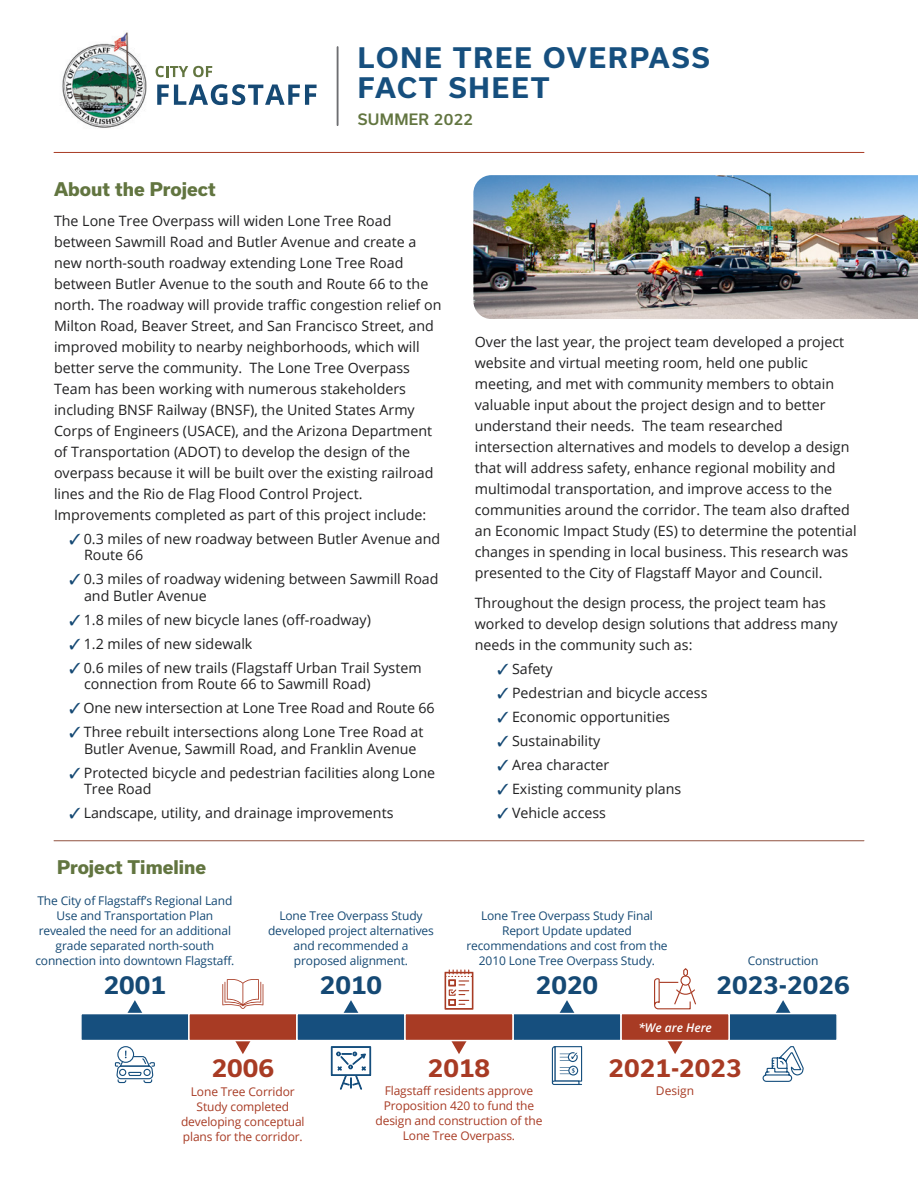
<style>
.page{position:relative;width:918px;height:1188px;background:#fff}
.page>*{position:absolute;margin:0;border:0;box-sizing:border-box;transform-origin:0 0}
.t1{font:700 27px/30px "Usual";letter-spacing:.075em;color:#164f7e}
.t2{font:700 24px "Usual";color:#154974}
.t3{font:700 24px "Usual";color:#a83b24}
.t4{font:800 18px "Usual";color:#627540}
.t5{font:500 15px "Usual";letter-spacing:.02em;color:#627540}
.t6{font:14.25px/21px "Open Sans";color:#202021}
.t7{font:12px/15px "Open Sans";letter-spacing:-.01em;color:#154974;text-align:center}
.t8{font:12px/15px "Open Sans";letter-spacing:-.01em;color:#a83b24;text-align:center}
.t9{font:italic 600 12px "Open Sans";color:#fff}
.s1{color:#154974}
</style>
<div class="page">
<svg style="left:235px;top:1041px;width:16px;height:13px"></svg>
<svg style="left:451px;top:1041px;width:16px;height:13px"></svg>
<svg style="left:667px;top:1041px;width:16px;height:13px"></svg>
<svg style="left:127px;top:1000px;width:16px;height:13px"></svg>
<svg style="left:343px;top:1000px;width:16px;height:13px"></svg>
<svg style="left:559px;top:1000px;width:16px;height:13px"></svg>
<svg style="left:775px;top:1000px;width:16px;height:13px"></svg>
<div style="left:80px;top:1013px;width:110px;height:28px;background:#164f7e;border:2px solid #fff"></div>
<div style="left:188px;top:1013px;width:110px;height:28px;background:#a83b24;border:2px solid #fff"></div>
<div style="left:296px;top:1013px;width:110px;height:28px;background:#164f7e;border:2px solid #fff"></div>
<div style="left:512px;top:1013px;width:110px;height:28px;background:#164f7e;border:2px solid #fff"></div>
<div style="left:728px;top:1013px;width:110px;height:28px;background:#164f7e;border:2px solid #fff"></div>
<div style="left:404px;top:1013px;width:110px;height:28px;background:#a83b24;border:2px solid #fff"></div>
<div style="left:620px;top:1013px;width:110px;height:28px;background:#a83b24;border:2px solid #fff"></div>
<hr style="left:54px;top:152px;width:810px;height:1px;background:#a83b24">
<hr style="left:54px;top:840px;width:810px;height:1px;background:#915240">
<div style="left:117px;top:1046px;width:17px;height:17px;border:1px solid #164f7e;border-radius:50%"></div>
<svg style="left:114px;top:1051px;width:41px;height:33px"></svg>
<svg style="left:654px;top:968px;width:42px;height:42px"></svg>
<svg style="left:444px;top:970px;width:30px;height:40px"></svg>
<svg style="left:762px;top:1046px;width:42px;height:36px"></svg>
<svg style="left:331px;top:1046px;width:40px;height:44px"></svg>
<svg style="left:222px;top:979px;width:41px;height:30px"></svg>
<svg style="left:551px;top:1046px;width:32px;height:39px"></svg>
<img style="left:62px;top:32px;width:85px;height:96px">
<svg style="left:156px;top:66px;width:56px;height:11px"></svg>
<svg style="left:157px;top:84px;width:160px;height:21px"></svg>
<hr style="left:337px;top:47px;width:2px;height:78px;background:#6d6e71">
<img style="left:473px;top:175px;width:445px;height:144px">
<h1 class="t1" style="left:358px;top:43px;width:353px">LONE TREE OVERPASS<br>FACT SHEET</h1>
<p class="t5" style="left:358px;top:110px;width:117px">SUMMER 2022</p>
<p class="t4" style="left:54px;top:179px;width:163px">About the Project</p>
<p class="t6" style="left:54px;top:210px;width:389px">The Lone Tree Overpass will widen Lone Tree Road between Sawmill Road and Butler Avenue and create a new north-south roadway extending Lone Tree Road between Butler Avenue to the south and Route 66 to the north. The roadway will provide traffic congestion relief on Milton Road, Beaver Street, and San Francisco Street, and improved mobility to nearby neighborhoods, which will better serve the community. The Lone Tree Overpass Team has been working with numerous stakeholders including BNSF Railway (BNSF), the United States Army Corps of Engineers (USACE), and the Arizona Department of Transportation (ADOT) to develop the design of the overpass because it will be built over the existing railroad lines and the Rio de Flag Flood Control Project.<br>Improvements completed as part of this project include:</p>
<p class="t6" style="left:84px;top:530px;width:358px;line-height:16.5px;text-indent:-15px"><span class="s1">✓</span> 0.3 miles of new roadway between Butler Avenue and<br>Route 66</p>
<p class="t6" style="left:84px;top:571px;width:356px;line-height:16.5px;text-indent:-15px"><span class="s1">✓</span> 0.3 miles of roadway widening between Sawmill Road and Butler Avenue</p>
<p class="t6" style="left:69px;top:609px;width:303px"><span class="s1">✓</span> 1.8 miles of new bicycle lanes (off-roadway)</p>
<p class="t6" style="left:69px;top:633px;width:185px"><span class="s1">✓</span> 1.2 miles of new sidewalk</p>
<p class="t6" style="left:84px;top:659px;width:339px;line-height:16.5px;text-indent:-15px"><span class="s1">✓</span> 0.6 miles of new trails (Flagstaff Urban Trail System connection from Route 66 to Sawmill Road)</p>
<p class="t6" style="left:69px;top:697px;width:367px"><span class="s1">✓</span> One new intersection at Lone Tree Road and Route 66</p>
<p class="t6" style="left:69px;top:724px;width:356px;line-height:16.5px;text-align:center"><span class="s1">✓</span> Three rebuilt intersections along Lone Tree Road at<br>Butler Avenue, Sawmill Road, and Franklin Avenue</p>
<p class="t6" style="left:84px;top:764px;width:353px;line-height:16.5px;text-indent:-15px"><span class="s1">✓</span> Protected bicycle and pedestrian facilities along Lone<br>Tree Road</p>
<p class="t6" style="left:69px;top:802px;width:326px"><span class="s1">✓</span> Landscape, utility, and drainage improvements</p>
<p class="t4" style="left:57px;top:857px;width:151px">Project Timeline</p>
<p class="t6" style="left:475px;top:331px;width:383px">Over the last year, the project team developed a project website and virtual meeting room, held one public meeting, and met with community members to obtain valuable input about the project design and to better understand their needs. The team researched intersection alternatives and models to develop a design that will address safety, enhance regional mobility and multimodal transportation, and improve access to the communities around the corridor. The team also drafted an Economic Impact Study (ES) to determine the potential changes in spending in local business. This research was presented to the City of Flagstaff Mayor and Council.</p>
<p class="t6" style="left:475px;top:592px;width:364px">Throughout the design process, the project team has worked to develop design solutions that address many needs in the community such as:</p>
<p class="t6" style="left:497px;top:658px;width:57px"><span class="s1">✓</span> Safety</p>
<p class="t6" style="left:497px;top:682px;width:212px"><span class="s1">✓</span> Pedestrian and bicycle access</p>
<p class="t6" style="left:497px;top:706px;width:174px"><span class="s1">✓</span> Economic opportunities</p>
<p class="t6" style="left:497px;top:730px;width:105px"><span class="s1">✓</span> Sustainability</p>
<p class="t6" style="left:497px;top:754px;width:114px"><span class="s1">✓</span> Area character</p>
<p class="t6" style="left:497px;top:778px;width:186px"><span class="s1">✓</span> Existing community plans</p>
<p class="t6" style="left:497px;top:802px;width:110px"><span class="s1">✓</span> Vehicle access</p>
<p class="t7" style="left:35px;top:893px;width:201px">The City of Flagstaff’s Regional Land Use and Transportation Plan revealed the need for an additional grade separated north-south connection into downtown Flagstaff.</p>
<h2 class="t2" style="left:104px;top:971px;width:64px">2001</h2>
<p class="t7" style="left:268px;top:908px;width:167px">Lone Tree Overpass Study developed project alternatives and recommended a proposed alignment.</p>
<p class="t7" style="left:466px;top:908px;width:203px">Lone Tree Overpass Study Final<br>Report Update updated recommendations and cost from the<br>2010 Lone Tree Overpass Study.</p>
<p class="t7" style="left:748px;top:953px;width:72px">Construction</p>
<h2 class="t2" style="left:320px;top:971px;width:64px">2010</h2>
<h2 class="t2" style="left:536px;top:971px;width:64px">2020</h2>
<h2 class="t2" style="left:717px;top:971px;width:134px">2023-2026</h2>
<p class="t9" style="left:638px;top:1019px;width:75px">*We are Here</p>
<h2 class="t3" style="left:212px;top:1054px;width:64px">2006</h2>
<p class="t8" style="left:181px;top:1084px;width:125px">Lone Tree Corridor<br>Study completed developing conceptual plans for the corridor.</p>
<h2 class="t3" style="left:428px;top:1054px;width:64px">2018</h2>
<h2 class="t3" style="left:609px;top:1054px;width:134px">2021-2023</h2>
<p class="t8" style="left:385px;top:1083px;width:150px">Flagstaff residents approve</p>
<p class="t8" style="left:656px;top:1083px;width:40px">Design</p>
<p class="t8" style="left:376px;top:1098px;width:168px">Proposition 420 to fund the design and construction of the<br>Lone Tree Overpass.</p>
</div>
